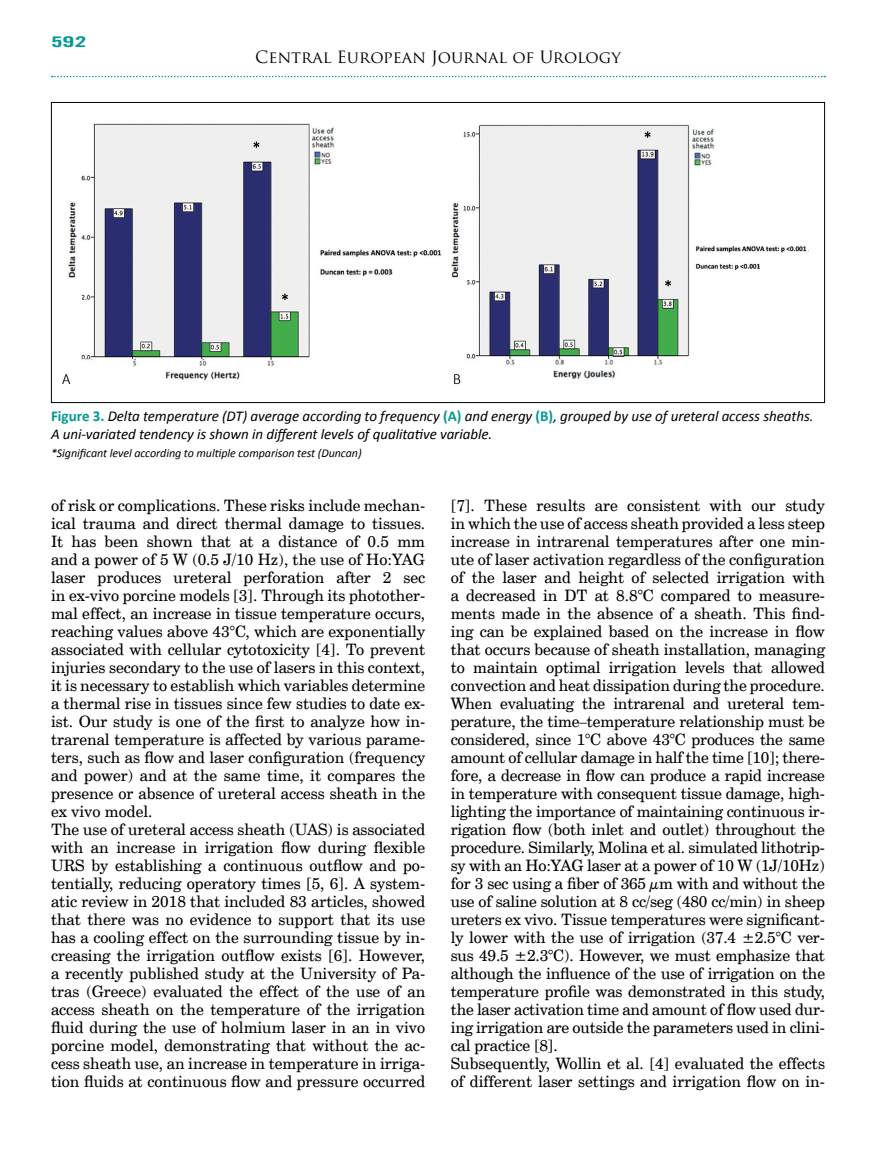
<style>
.page{position:relative;width:893px;height:1174px;background:#fff}
.page>*{position:absolute;margin:0;border:0;box-sizing:border-box;transform-origin:0 0}
.t1{font:16.5px "Trajan Pro";color:#000}
.t2{font:15.75px/18px "Cent Schbook EU";color:#000}
.t3{font:italic 15px/18px "Calibri";letter-spacing:-.005em;color:#000}
.t4{font:15px "Alternate Gothic No 2 EU";color:#009a93;scale:2 1}
.t5{font:italic 12px "Calibri";letter-spacing:-.005em;color:#000}
.s1{font-weight:700;font-style:normal;color:#009a93}
</style>
<div class="page">
<svg style="left:52px;top:76px;width:773px;height:1px"></svg>
<img style="left:62px;top:123px;width:747px;height:262px">
<p class="t4" style="left:51px;top:33px;width:19px">592</p>
<p class="t1" style="left:255px;top:47px;width:367px">Central European Journal of Urology</p>
<p class="t3" style="left:51px;top:406px;width:764px"><span class="s1">Figure 3.</span> Delta temperature (DT) average according to frequency <span class="s1">(A)</span> and energy <span class="s1">(B)</span>, grouped by use of ureteral access sheaths.<br>A uni-variated tendency is shown in different levels of qualitative variable.</p>
<p class="t5" style="left:51px;top:445px;width:312px">*Significant level according to multiple comparison test (Duncan)</p>
<p class="t2" style="left:51px;top:497px;width:376px">of risk or complications. These risks include mechan&shy;ical trauma and direct thermal damage to tissues.<br>It has been shown that at a distance of 0.5 mm and a power of 5 W (0.5 J/10 Hz), the use of Ho:YAG laser produces ureteral perforation after 2 sec in ex-vivo porcine models [3]. Through its photother&shy;mal effect, an increase in tissue temperature occurs, reaching values above 43°C, which are exponentially associated with cellular cytotoxicity [4]. To prevent injuries secondary to the use of lasers in this context, it is necessary to establish which variables determine a thermal rise in tissues since few studies to date ex&shy;ist. Our study is one of the first to analyze how in&shy;trarenal temperature is affected by various parame&shy;ters, such as flow and laser configuration (frequency and power) and at the same time, it compares the presence or absence of ureteral access sheath in the ex vivo model.<br>The use of ureteral access sheath (UAS) is associated with an increase in irrigation flow during flexible URS by establishing a continuous outflow and po&shy;tentially, reducing operatory times [5, 6]. A system&shy;atic review in 2018 that included 83 articles, showed that there was no evidence to support that its use has a cooling effect on the surrounding tissue by in&shy;creasing the irrigation outflow exists [6]. However, a recently published study at the University of Pa&shy;tras (Greece) evaluated the effect of the use of an access sheath on the temperature of the irrigation fluid during the use of holmium laser in an in vivo porcine model, demonstrating that without the ac&shy;cess sheath use, an increase in temperature in irriga&shy;tion fluids at continuous flow and pressure occurred</p>
<p class="t2" style="left:451px;top:497px;width:376px">[7]. These results are consistent with our study in which the use of access sheath provided a less steep increase in intrarenal temperatures after one min&shy;ute of laser activation regardless of the configuration of the laser and height of selected irrigation with a decreased in DT at 8.8°C compared to measure&shy;ments made in the absence of a sheath. This find&shy;ing can be explained based on the increase in flow that occurs because of sheath installation, managing to maintain optimal irrigation levels that allowed convection and heat dissipation during the procedure.<br>When evaluating the intrarenal and ureteral tem&shy;perature, the time–temperature relationship must be considered, since 1°C above 43°C produces the same amount of cellular damage in half the time [10]; there&shy;fore, a decrease in flow can produce a rapid increase in temperature with consequent tissue damage, high&shy;lighting the importance of maintaining continuous ir&shy;rigation flow (both inlet and outlet) throughout the procedure. Similarly, Molina et al. simulated lithotrip&shy;sy with an Ho:YAG laser at a power of 10 W (1J/10Hz) for 3 sec using a fiber of 365 µm with and without the use of saline solution at 8 cc/seg (480 cc/min) in sheep ureters ex vivo. Tissue temperatures were significant&shy;ly lower with the use of irrigation (37.4 ±2.5°C ver&shy;sus 49.5 ±2.3°C). However, we must emphasize that although the influence of the use of irrigation on the temperature profile was demonstrated in this study, the laser activation time and amount of flow used dur&shy;ing irrigation are outside the parameters used in clini&shy;cal practice [8].<br>Subsequently, Wollin et al. [4] evaluated the effects of different laser settings and irrigation flow on in-</p>
</div>
